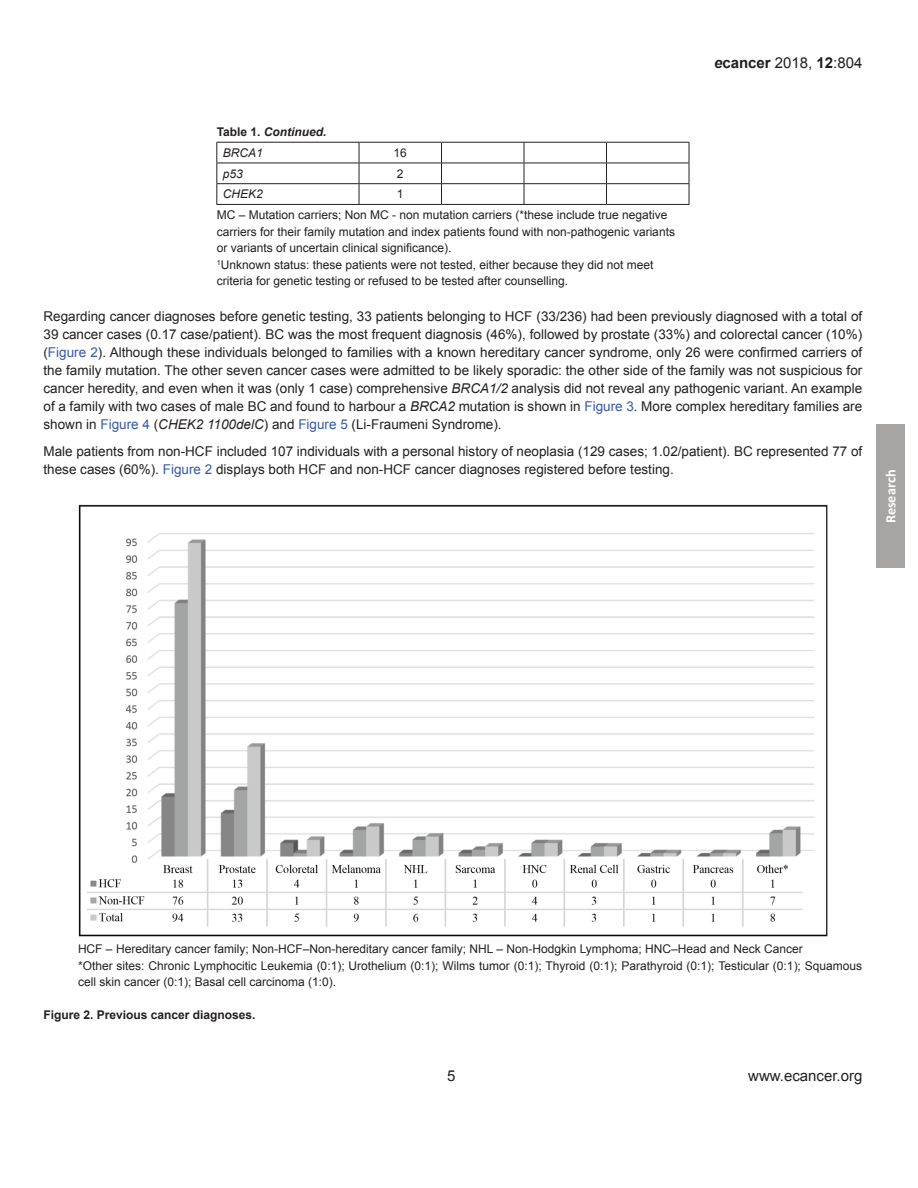
<style>
.page{position:relative;width:918px;height:1188px;background:#fff}
.page>*{position:absolute;margin:0;border:0;box-sizing:border-box;transform-origin:0 0}
.t1{font:15px "Arial";color:#231f20}
.t2{font:700 14.25px "Calibri";color:#fff}
.t3{font:13.5px/18px "Arial";color:#231f20;text-align:justify}
.t4{font:12px/16.5px "Arial";color:#231f20}
.t5{font:700 12px "Arial";color:#231f20}
.t6{font:italic 700 12px/20.7px "Arial";color:#231f20}
.t7{font:italic 12px "Arial";color:#231f20}
.s1{font-style:normal}
.s2{font-weight:400}
.s3{font-weight:700;font-style:italic}
.s4{font-weight:700}
.s5{color:#3759a7}
.s6{font-style:italic}
</style>
<div class="page">
<div style="left:876px;top:425px;width:29px;height:143px;background:#a7a5a4"></div>
<hr style="left:216px;top:142px;width:143px;height:1px;background:#231f20">
<hr style="left:359px;top:142px;width:83px;height:1px;background:#231f20">
<hr style="left:442px;top:142px;width:82px;height:1px;background:#231f20">
<hr style="left:524px;top:142px;width:83px;height:1px;background:#231f20">
<hr style="left:607px;top:142px;width:82px;height:1px;background:#231f20">
<hr style="left:216px;top:163px;width:143px;height:1px;background:#231f20">
<hr style="left:359px;top:163px;width:83px;height:1px;background:#231f20">
<hr style="left:442px;top:163px;width:82px;height:1px;background:#231f20">
<hr style="left:524px;top:163px;width:83px;height:1px;background:#231f20">
<hr style="left:607px;top:163px;width:82px;height:1px;background:#231f20">
<hr style="left:216px;top:183px;width:143px;height:1px;background:#231f20">
<svg style="left:216px;top:143px;width:1px;height:61px"></svg>
<hr style="left:359px;top:183px;width:83px;height:1px;background:#231f20">
<svg style="left:359px;top:143px;width:1px;height:61px"></svg>
<hr style="left:442px;top:183px;width:82px;height:1px;background:#231f20">
<svg style="left:441px;top:143px;width:1px;height:61px"></svg>
<hr style="left:524px;top:183px;width:83px;height:1px;background:#231f20">
<svg style="left:524px;top:143px;width:1px;height:61px"></svg>
<hr style="left:607px;top:183px;width:82px;height:1px;background:#231f20">
<svg style="left:606px;top:143px;width:1px;height:61px"></svg>
<svg style="left:689px;top:143px;width:1px;height:61px"></svg>
<hr style="left:216px;top:204px;width:143px;height:1px;background:#231f20">
<hr style="left:359px;top:204px;width:83px;height:1px;background:#231f20">
<hr style="left:442px;top:204px;width:82px;height:1px;background:#231f20">
<hr style="left:524px;top:204px;width:83px;height:1px;background:#231f20">
<hr style="left:607px;top:204px;width:82px;height:1px;background:#231f20">
<img style="left:78px;top:505px;width:749px;height:432px">
<p class="t6" style="left:223px;top:122px;width:105px;text-indent:-6px"><span class="s1">Table 1.</span> Continued.<br><span class="s2">BRCA1</span></p>
<p class="t4" style="left:394px;top:145px;width:15px">16</p>
<p class="t1" style="left:714px;top:53px;width:150px"><span class="s3">e</span><span class="s4">cancer</span> 2018, <span class="s4">12</span>:804</p>
<p class="t7" style="left:223px;top:166px;width:22px">p53</p>
<p class="t4" style="left:397px;top:165px;width:8px">2</p>
<p class="t7" style="left:223px;top:186px;width:42px">CHEK2</p>
<p class="t4" style="left:217px;top:184px;width:452px;line-height:20.7px;text-indent:180px">1<br>MC – Mutation carriers; Non MC - non mutation carriers (*these include true negative</p>
<p class="t4" style="left:217px;top:223px;width:460px">carriers for their family mutation and index patients found with non-pathogenic variants or variants of uncertain clinical significance).<br><sup>1</sup>Unknown status: these patients were not tested, either because they did not meet criteria for genetic testing or refused to be tested after counselling.</p>
<p class="t3" style="left:44px;top:308px;width:820px">Regarding cancer diagnoses before genetic testing, 33 patients belonging to HCF (33/236) had been previously diagnosed with a total of 39 cancer cases (0.17 case/patient). BC was the most frequent diagnosis (46%), followed by prostate (33%) and colorectal cancer (10%) (<span class="s5">Figure 2</span>). Although these individuals belonged to families with a known hereditary cancer syndrome, only 26 were confirmed carriers of the family mutation. The other seven cancer cases were admitted to be likely sporadic: the other side of the family was not suspicious for cancer heredity, and even when it was (only 1 case) comprehensive <span class="s6">BRCA1/2</span> analysis did not reveal any pathogenic variant. An example of a family with two cases of male BC and found to harbour a <span class="s6">BRCA2</span> mutation is shown in <span class="s5">Figure 3</span>. More complex hereditary families are shown in <span class="s5">Figure 4</span> (<span class="s6">CHEK2 1100delC</span>) and <span class="s5">Figure 5</span> (Li-Fraumeni Syndrome).</p>
<p class="t3" style="left:44px;top:443px;width:820px">Male patients from non-HCF included 107 individuals with a personal history of neoplasia (129 cases; 1.02/patient). BC represented 77 of these cases (60%). <span class="s5">Figure 2</span> displays both HCF and non-HCF cancer diagnoses registered before testing.</p>
<p class="t2" style="left:882px;top:523px;width:55px;rotate:-90deg">Research</p>
<p class="t4" style="left:78px;top:941px;width:786px">HCF – Hereditary cancer family; Non-HCF–Non-hereditary cancer family; NHL – Non-Hodgkin Lymphoma; HNC–Head and Neck Cancer<br>*Other sites: Chronic Lymphocitic Leukemia (0:1); Urothelium (0:1); Wilms tumor (0:1); Thyroid (0:1); Parathyroid (0:1); Testicular (0:1); Squamous cell skin cancer (0:1); Basal cell carcinoma (1:0).</p>
<p class="t5" style="left:44px;top:1006px;width:214px">Figure 2. Previous cancer diagnoses.</p>
<p class="t1" style="left:447px;top:1066px;width:10px">5</p>
<p class="t1" style="left:748px;top:1066px;width:116px">www.ecancer.org</p>
</div>
